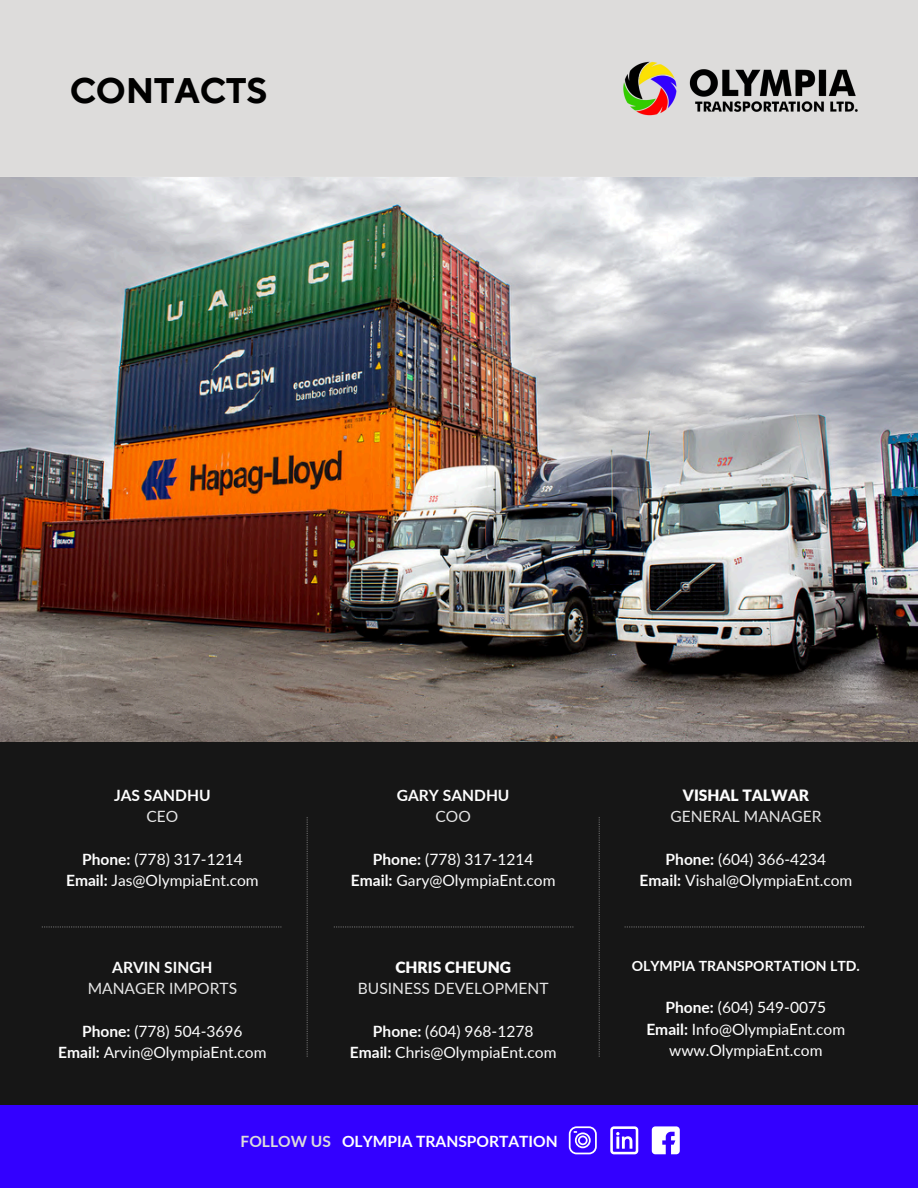
<style>
.page{position:relative;width:918px;height:1188px;background:#161616}
.page>*{position:absolute;margin:0;border:0;box-sizing:border-box;transform-origin:0 0}
.t1{font:700 35.4px "TT Norms Pro";letter-spacing:-.01em;color:#000}
.t2{font:15.6px "Lato";color:#fdfdfd}
.t3{font:15.6px/21.3px "Lato";color:#e6e6e6;text-align:center}
.t4{font:15.6px "Lato";color:#fff}
.t5{font:700 15.6px/21.3px "Lato";color:#fff;text-align:center}
.t6{font:700 15.6px/21.3px "Lato";color:#fdfdfd;text-align:center}
.t7{font:700 15.6px "Lato";color:#dddcdb}
.t8{font:700 14.1px "Lato";color:#fff}
.s1{font-weight:400;color:#e6e6e6}
.s2{font-weight:700}
.s3{font-weight:700;color:#fdfdfd}
.s4{font-weight:900;color:#fdfdfd}
</style>
<div class="page">
<div style="left:0;top:0;width:918px;height:179px;background:#dddcdb"></div>
<img style="left:623px;top:61px;width:235px;height:55px">
<img style="left:0;top:177px;width:918px;height:564px">
<div style="left:0;top:1105px;width:918px;height:83px;background:#30f"></div>
<svg style="left:42px;top:926px;width:239px;height:2px"></svg>
<svg style="left:334px;top:926px;width:239px;height:2px"></svg>
<svg style="left:625px;top:926px;width:239px;height:2px"></svg>
<svg style="left:307px;top:817px;width:1px;height:240px"></svg>
<svg style="left:599px;top:817px;width:1px;height:240px"></svg>
<svg style="left:569px;top:1126px;width:28px;height:28px"></svg>
<svg style="left:610px;top:1126px;width:28px;height:28px"></svg>
<svg style="left:652px;top:1126px;width:28px;height:28px"></svg>
<p class="t1" style="left:70px;top:70px;width:199px">CONTACTS</p>
<p class="t5" style="left:114px;top:784px;width:98px">JAS SANDHU<br><span class="s1">CEO</span></p>
<p class="t2" style="left:82px;top:849px;width:162px"><span class="s2">Phone:</span> (778) 317-1214</p>
<h3 class="t2" style="left:66px;top:871px;width:194px"><span class="s2">Email:</span> Jas@OlympiaEnt.com</h3>
<p class="t3" style="left:88px;top:956px;width:151px"><span class="s3">ARVIN SINGH<br></span>MANAGER IMPORTS</p>
<p class="t2" style="left:82px;top:1021px;width:162px"><span class="s2">Phone:</span> (778) 504-3696</p>
<p class="t2" style="left:58px;top:1043px;width:210px"><span class="s2">Email:</span> Arvin@OlympiaEnt.com</p>
<p class="t6" style="left:397px;top:784px;width:114px">GARY SANDHU<br><span class="s1">COO</span></p>
<p class="t2" style="left:373px;top:849px;width:162px"><span class="s2">Phone:</span> (778) 317-1214</p>
<h3 class="t2" style="left:351px;top:871px;width:206px"><span class="s2">Email:</span> Gary@OlympiaEnt.com</h3>
<p class="t3" style="left:358px;top:956px;width:192px"><span class="s4">CHRIS CHEUNG<br></span>BUSINESS DEVELOPMENT</p>
<h3 class="t2" style="left:373px;top:1022px;width:162px"><span class="s2">Phone:</span> (604) 968-1278</h3>
<p class="t2" style="left:350px;top:1043px;width:208px"><span class="s2">Email:</span> Chris@OlympiaEnt.com</p>
<p class="t7" style="left:241px;top:1131px;width:92px">FOLLOW US</p>
<h1 class="t5" style="left:342px;top:1130px;width:217px">OLYMPIA TRANSPORTATION</h1>
<h3 class="t3" style="left:670px;top:784px;width:152px"><span class="s4">VISHAL TALWAR<br></span>GENERAL MANAGER</h3>
<p class="t2" style="left:666px;top:849px;width:162px"><span class="s2">Phone:</span> (604) 366-4234</p>
<p class="t2" style="left:640px;top:871px;width:214px"><span class="s2">Email:</span> Vishal@OlympiaEnt.com</p>
<p class="t8" style="left:632px;top:957px;width:230px">OLYMPIA TRANSPORTATION LTD.</p>
<h3 class="t4" style="left:665px;top:998px;width:162px"><span class="s2">Phone:</span> (604) 549-0075</h3>
<p class="t4" style="left:646px;top:1019px;width:200px"><span class="s2">Email:</span> Info@OlympiaEnt.com</p>
<p class="t4" style="left:669px;top:1041px;width:155px">www.OlympiaEnt.com</p>
</div>
